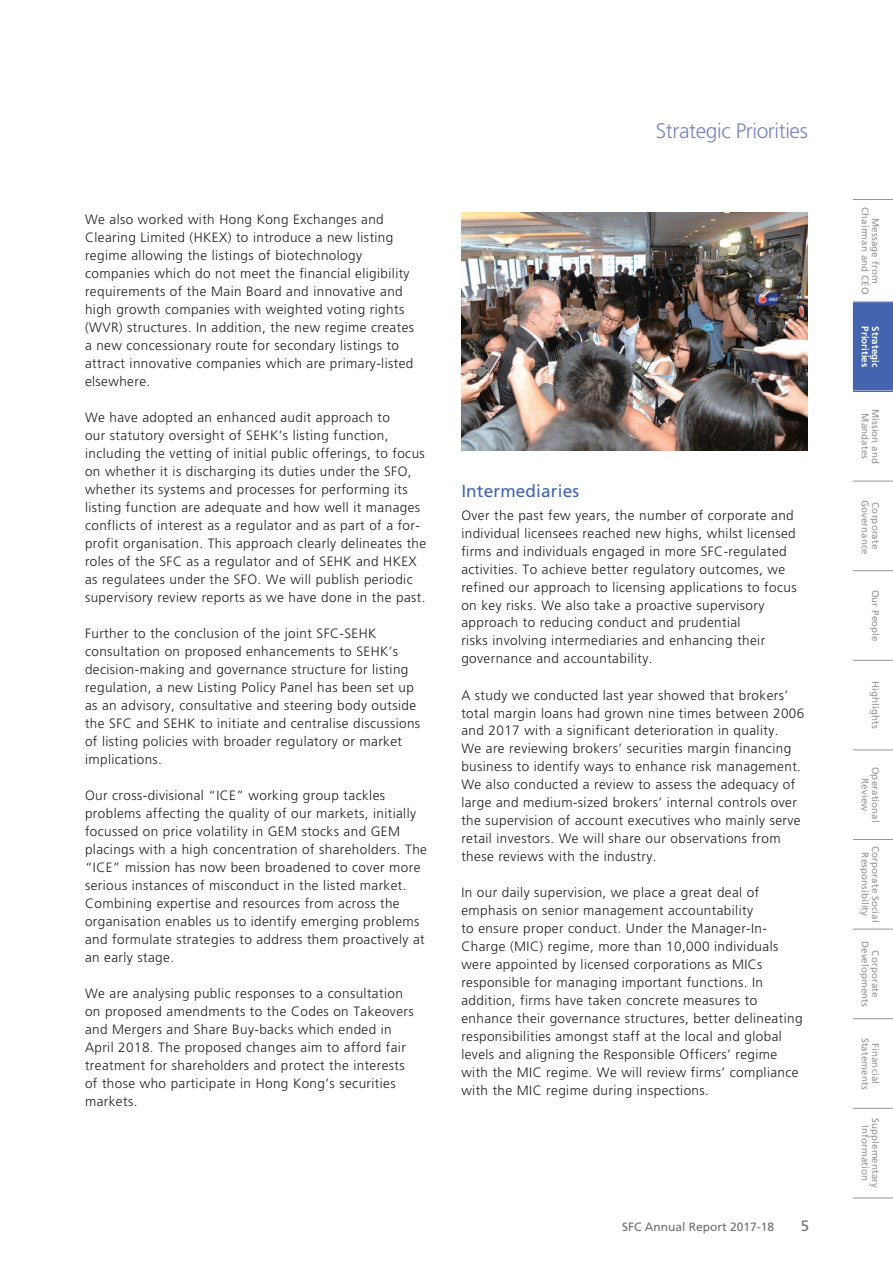
<style>
.page{position:relative;width:893px;height:1263px;background:#fff}
.page>*{position:absolute;margin:0;border:0;box-sizing:border-box;transform-origin:0 0}
.t1{font:300 21px "Frutiger LT Std";letter-spacing:-.02em;color:#7885c1}
.t2{font:17.25px "Frutiger LT Std";letter-spacing:.01em;color:#4364af}
.t3{font:15px "Frutiger LT Std";color:#6c6d70}
.t4{font:300 13.5px/18px "Frutiger LT Std";letter-spacing:.03em;color:#231f20}
.t5{font:12px "Frutiger LT Std";color:#6c6d70}
.t6{font:9.75px/10.5px "Frutiger LT Std";letter-spacing:.01em;color:#939598;text-align:center}
.t7{font:700 9.75px "Frutiger LT Std";color:#fff}
</style>
<div class="page">
<hr style="left:853px;top:199px;width:40px;height:1px;background:#939598">
<hr style="left:853px;top:301px;width:40px;height:1px;background:#939598">
<hr style="left:853px;top:481px;width:40px;height:1px;background:#939598">
<hr style="left:853px;top:570px;width:40px;height:1px;background:#939598">
<hr style="left:853px;top:660px;width:40px;height:1px;background:#939598">
<hr style="left:853px;top:749px;width:40px;height:1px;background:#939598">
<hr style="left:853px;top:839px;width:40px;height:1px;background:#939598">
<hr style="left:853px;top:929px;width:40px;height:1px;background:#939598">
<hr style="left:853px;top:1018px;width:40px;height:1px;background:#939598">
<hr style="left:853px;top:1108px;width:40px;height:1px;background:#939598">
<hr style="left:853px;top:1197px;width:40px;height:1px;background:#939598">
<hr style="left:853px;top:391px;width:40px;height:1px;background:#4364af">
<div style="left:853px;top:302px;width:40px;height:88px;background:#4364af"></div>
<img style="left:461px;top:213px;width:347px;height:237px">
<p class="t4" style="left:85px;top:210px;width:331px">We also worked with Hong Kong Exchanges and Clearing Limited (HKEX) to introduce a new listing regime allowing the listings of biotechnology companies which do not meet the financial eligibility requirements of the Main Board and innovative and high growth companies with weighted voting rights (WVR) structures. In addition, the new regime creates a new concessionary route for secondary listings to attract innovative companies which are primary-listed elsewhere.</p>
<p class="t4" style="left:85px;top:408px;width:343px">We have adopted an enhanced audit approach to<br>our statutory oversight of SEHK’s listing function, including the vetting of initial public offerings, to focus on whether it is discharging its duties under the SFO, whether its systems and processes for performing its listing function are adequate and how well it manages conflicts of interest as a regulator and as part of a for&shy;profit organisation. This approach clearly delineates the roles of the SFC as a regulator and of SEHK and HKEX as regulatees under the SFO. We will publish periodic supervisory review reports as we have done in the past.</p>
<p class="t4" style="left:85px;top:624px;width:337px">Further to the conclusion of the joint SFC-SEHK consultation on proposed enhancements to SEHK’s decision-making and governance structure for listing regulation, a new Listing Policy Panel has been set up as an advisory, consultative and steering body outside the SFC and SEHK to initiate and centralise discussions of listing policies with broader regulatory or market implications.</p>
<p class="t4" style="left:85px;top:786px;width:343px">Our cross-divisional “ICE” working group tackles problems affecting the quality of our markets, initially focussed on price volatility in GEM stocks and GEM placings with a high concentration of shareholders. The “ICE” mission has now been broadened to cover more serious instances of misconduct in the listed market.<br>Combining expertise and resources from across the organisation enables us to identify emerging problems and formulate strategies to address them proactively at an early stage.</p>
<p class="t4" style="left:85px;top:984px;width:330px">We are analysing public responses to a consultation on proposed amendments to the Codes on Takeovers and Mergers and Share Buy-backs which ended in April 2018. The proposed changes aim to afford fair treatment for shareholders and protect the interests of those who participate in Hong Kong’s securities markets.</p>
<h1 class="t1" style="left:656px;top:119px;width:153px">Strategic Priorities</h1>
<h1 class="t2" style="left:461px;top:481px;width:119px">Intermediaries</h1>
<p class="t4" style="left:461px;top:506px;width:337px">Over the past few years, the number of corporate and individual licensees reached new highs, whilst licensed firms and individuals engaged in more SFC-regulated activities. To achieve better regulatory outcomes, we refined our approach to licensing applications to focus on key risks. We also take a proactive supervisory approach to reducing conduct and prudential<br>risks involving intermediaries and enhancing their governance and accountability.</p>
<p class="t4" style="left:461px;top:686px;width:344px">A study we conducted last year showed that brokers’ total margin loans had grown nine times between 2006 and 2017 with a significant deterioration in quality.<br>We are reviewing brokers’ securities margin financing business to identify ways to enhance risk management.<br>We also conducted a review to assess the adequacy of large and medium-sized brokers’ internal controls over the supervision of account executives who mainly serve retail investors. We will share our observations from these reviews with the industry.</p>
<p class="t4" style="left:461px;top:884px;width:343px">In our daily supervision, we place a great deal of emphasis on senior management accountability<br>to ensure proper conduct. Under the Manager-In-Charge (MIC) regime, more than 10,000 individuals were appointed by licensed corporations as MICs responsible for managing important functions. In addition, firms have taken concrete measures to enhance their governance structures, better delineating responsibilities amongst staff at the local and global levels and aligning the Responsible Officers’ regime with the MIC regime. We will review firms’ compliance with the MIC regime during inspections.</p>
<p class="t5" style="left:622px;top:1219px;width:154px">SFC Annual Report 2017-18</p>
<p class="t3" style="left:801px;top:1217px;width:10px">5</p>
<p class="t6" style="left:881px;top:207px;width:89px;rotate:90deg">Message from<br>Chairman and CEO</p>
<p class="t7" style="left:871px;top:326px;width:42px;rotate:90deg">Priorities</p>
<p class="t7" style="left:881px;top:326px;width:42px;rotate:90deg">Strategic</p>
<p class="t6" style="left:881px;top:409px;width:57px;rotate:90deg">Mission and<br>Mandates</p>
<p class="t6" style="left:881px;top:500px;width:57px;text-align:left;rotate:90deg">Corporate<br>Governance</p>
<p class="t6" style="left:881px;top:589px;width:53px;rotate:90deg">Our People</p>
<p class="t6" style="left:881px;top:681px;width:49px;rotate:90deg">Highlights</p>
<p class="t6" style="left:881px;top:767px;width:57px;rotate:90deg">Operational<br>Review</p>
<p class="t6" style="left:881px;top:846px;width:78px;rotate:90deg">Corporate Social<br>Responsibility</p>
<p class="t6" style="left:881px;top:941px;width:68px;rotate:90deg">Corporate<br>Developments</p>
<p class="t6" style="left:881px;top:1037px;width:53px;rotate:90deg">Financial<br>Statements</p>
<p class="t6" style="left:881px;top:1118px;width:72px;rotate:90deg">Supplementary<br>Information</p>
</div>
